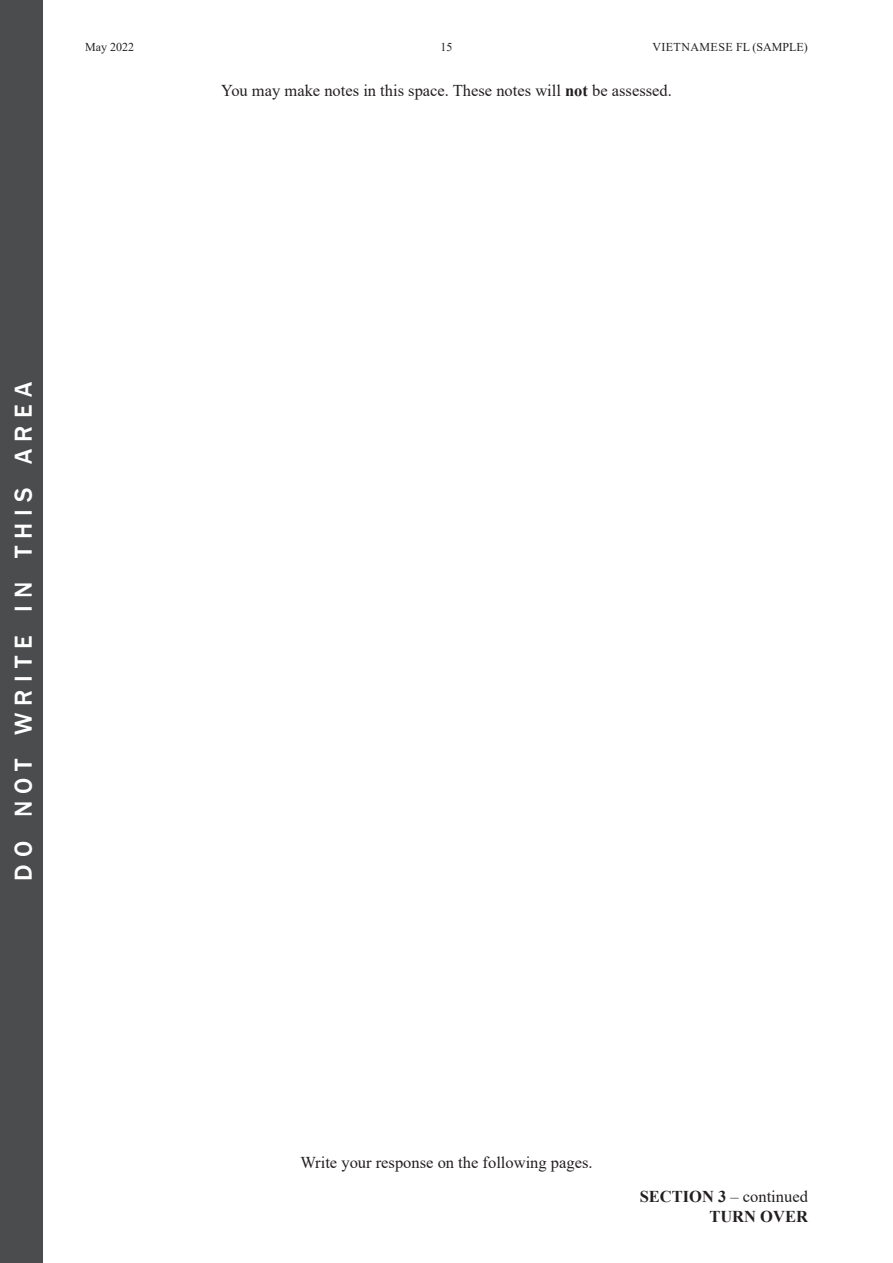
<style>
.page{position:relative;width:893px;height:1263px;background:#fff}
.page>*{position:absolute;margin:0;border:0;box-sizing:border-box;transform-origin:0 0}
.t1{font:500 25.2px "Franklin Gothic";letter-spacing:.285em;color:#fff}
.t2{font:16.5px "Times New Roman";color:#231f20}
.t3{font:700 16.5px/19.8px "Times New Roman";color:#231f20;text-align:right}
.t4{font:12px "Times New Roman";color:#231f20}
.s1{font-weight:700}
.s2{font-weight:400}
</style>
<div class="page">
<div style="left:0;top:0;width:43px;height:1263px;background:#4b4c4d"></div>
<p class="t4" style="left:85px;top:38px;width:50px">May 2022</p>
<p class="t4" style="left:440px;top:38px;width:13px">15</p>
<p class="t4" style="left:652px;top:38px;width:18px">Vietnamese</p>
<p class="t4" style="left:736px;top:38px;width:73px">FL (SAMPLE)</p>
<p class="t2" style="left:221px;top:79px;width:452px">You may make notes in this space. These notes will <span class="s1">not</span> be assessed.</p>
<h1 class="t1" style="left:8px;top:881px;width:500px;rotate:-90deg">do not write in this area</h1>
<p class="t2" style="left:300px;top:1151px;width:294px">Write your response on the following pages.</p>
<p class="t3" style="left:640px;top:1186px;width:170px">SECTION 3 <span class="s2">– continued<br></span>TURN OVER</p>
</div>
